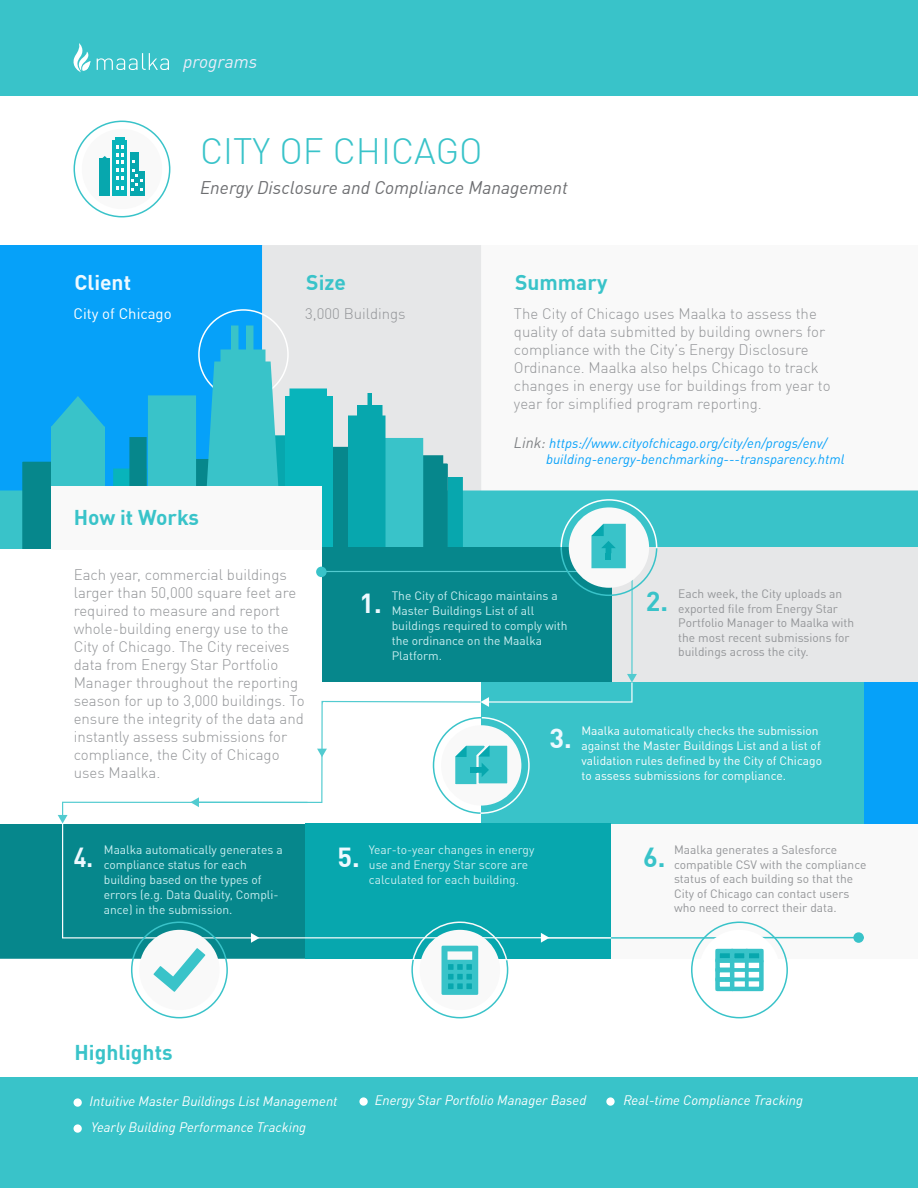
<style>
.page{position:relative;width:918px;height:1188px;background:#fff}
.page>*{position:absolute;margin:0;border:0;box-sizing:border-box;transform-origin:0 0}
.t1{font:300 36px "DIN";color:#39c3c9}
.t2{font:700 27px "DIN Offc";color:#eef9ff}
.t3{font:700 27px "DIN Offc";color:#39c3c9}
.t4{font:700 27px "DIN Offc";color:#eef9ff;scale:.86 1}
.t5{font:700 21px "DIN Offc";color:#39c3c9}
.t6{font:700 21px "DIN Offc";color:#eef9ff}
.t7{font:italic 18px "DIN Offc";color:#6d6e71}
.t8{font:italic 18px "DIN Offc";color:#ebedfa}
.t9{font:300 15px/18px "DIN Offc";color:#939598}
.t10{font:15px "DIN Offc";color:#fff}
.t11{font:italic 13.5px "DIN Offc";color:#fff}
.t12{font:italic 13.5px/16.2px "DIN Offc";color:#06a1f9}
.t13{font:12px/15px "DIN Offc";color:#caeff1}
.t14{font:12px/14.4px "DIN Offc";color:#939598}
.t15{font:12px/15px "DIN Offc";color:#fff}
.s1{font-size:15px;color:#808285}
</style>
<div class="page">
<div style="left:481px;top:245px;width:437px;height:289px;background:#f9f9f9"></div>
<div style="left:0;top:245px;width:262px;height:272px;background:#06a1f9"></div>
<div style="left:262px;top:245px;width:219px;height:265px;background:#e6e7e8"></div>
<div style="left:0;top:491px;width:918px;height:58px;background:#39c3c9"></div>
<div style="left:73px;top:120px;width:98px;height:98px;border:2px solid #39c3c9;border-radius:50%"></div>
<div style="left:82px;top:129px;width:80px;height:80px;background:#f9f9f9;border-radius:50%"></div>
<div style="left:0;top:824px;width:22px;height:135px;background:#06878c"></div>
<div style="left:611px;top:818px;width:307px;height:141px;background:#f9f9f9"></div>
<div style="left:481px;top:682px;width:437px;height:142px;background:#39c3c9"></div>
<div style="left:864px;top:682px;width:54px;height:142px;background:#06a1f9"></div>
<div style="left:0;top:0;width:918px;height:95px;background:#39c3c9"></div>
<svg style="left:73px;top:43px;width:96px;height:29px"></svg>
<div style="left:0;top:1077px;width:918px;height:111px;background:#39c3c9"></div>
<hr style="left:738px;top:937px;width:126px;height:1px;background:#39c3c9">
<hr style="left:611px;top:937px;width:127px;height:2px;background:#39c3c9">
<div style="left:853px;top:932px;width:11px;height:11px;background:#39c3c9;border-radius:50%"></div>
<div style="left:74px;top:1098px;width:8px;height:9px;background:#fff;border-radius:50%"></div>
<div style="left:359px;top:1097px;width:9px;height:9px;background:#fff;border-radius:50%"></div>
<div style="left:74px;top:1124px;width:8px;height:9px;background:#fff;border-radius:50%"></div>
<div style="left:606px;top:1097px;width:9px;height:9px;background:#fff;border-radius:50%"></div>
<div style="left:112px;top:140px;width:15px;height:55px;background:#08b4bb"></div>
<div style="left:115px;top:138px;width:10px;height:5px;background:#08b4bb"></div>
<div style="left:130px;top:152px;width:9px;height:43px;background:#07a7ae"></div>
<div style="left:137px;top:171px;width:8px;height:24px;background:#07a7ae"></div>
<svg style="left:132px;top:169px;width:10px;height:21px"></svg>
<div style="left:100px;top:158px;width:10px;height:37px;background:#07a7ae"></div>
<svg style="left:116px;top:145px;width:8px;height:35px"></svg>
<svg style="left:116px;top:186px;width:8px;height:4px"></svg>
<div style="left:612px;top:548px;width:306px;height:134px;background:#e6e7e8"></div>
<svg style="left:22px;top:326px;width:636px;height:693px"></svg>
<div style="left:691px;top:921px;width:97px;height:98px;border:2px solid #39c3c9;border-radius:50%"></div>
<div style="left:699px;top:930px;width:81px;height:80px;background:#fff;border-radius:50%"></div>
<div style="left:718px;top:951px;width:14px;height:10px;background:#07a7ae"></div>
<div style="left:715px;top:949px;width:19px;height:14px;border:4px solid #39c3c9"></div>
<div style="left:732px;top:951px;width:15px;height:10px;background:#07a7ae"></div>
<div style="left:730px;top:949px;width:19px;height:14px;border:4px solid #39c3c9"></div>
<div style="left:747px;top:951px;width:14px;height:10px;background:#07a7ae"></div>
<div style="left:745px;top:949px;width:19px;height:14px;border:4px solid #39c3c9"></div>
<div style="left:715px;top:958px;width:19px;height:14px;border:4px solid #39c3c9"></div>
<div style="left:715px;top:968px;width:19px;height:14px;border:4px solid #39c3c9"></div>
<div style="left:715px;top:977px;width:19px;height:14px;border:4px solid #39c3c9"></div>
<svg style="left:728px;top:956px;width:36px;height:36px"></svg>
<svg style="left:732px;top:968px;width:29px;height:4px"></svg>
<hr style="left:732px;top:978px;width:29px;height:3px;background:#39c3c9">
<hr style="left:745px;top:960px;width:4px;height:29px;background:#39c3c9">
<div style="left:316px;top:567px;width:11px;height:10px;background:#39c3c9;border-radius:50%"></div>
<p class="t8" style="left:183px;top:50px;width:76px">programs</p>
<h1 class="t1" style="left:200px;top:129px;width:284px">CITY OF CHICAGO</h1>
<p class="t7" style="left:200px;top:177px;width:369px">Energy Disclosure and Compliance Management</p>
<h3 class="t6" style="left:75px;top:268px;width:58px">Client</h3>
<p class="t10" style="left:74px;top:304px;width:100px">City of Chicago</p>
<h3 class="t5" style="left:306px;top:268px;width:41px">Size</h3>
<p class="t9" style="left:305px;top:305px;width:102px">3,000 Buildings</p>
<h3 class="t5" style="left:515px;top:268px;width:94px">Summary</h3>
<p class="t9" style="left:514px;top:305px;width:318px">The City of Chicago uses Maalka to assess the quality of data submitted by building owners for compliance with the City’s Energy Disclosure Ordinance. Maalka also helps Chicago to track changes in energy use for buildings from year to year for simplified program reporting.</p>
<p class="t12" style="left:546px;top:435px;width:300px;text-indent:-32px"><span class="s1">Link:</span> https://www.cityofchicago.org/city/en/progs/env/ building-energy-benchmarking---transparency.html</p>
<h3 class="t5" style="left:74px;top:504px;width:127px">How it Works</h3>
<p class="t9" style="left:74px;top:565px;width:232px">Each year, commercial buildings larger than 50,000 square feet are required to measure and report whole-building energy use to the<br>City of Chicago. The City receives data from Energy Star Portfolio<br>Manager throughout the reporting season for up to 3,000 buildings. To ensure the integrity of the data and instantly assess submissions for compliance, the City of Chicago uses Maalka.</p>
<h2 class="t2" style="left:359px;top:585px;width:24px">1.</h2>
<p class="t14" style="left:678px;top:587px;width:178px">Each week, the City uploads an exported file from Energy Star<br>Portfolio Manager to Maalka with the most recent submissions for buildings across the city.</p>
<p class="t13" style="left:392px;top:588px;width:177px">The City of Chicago maintains a<br>Master Buildings List of all buildings required to comply with the ordinance on the Maalka<br>Platform.</p>
<h2 class="t3" style="left:646px;top:584px;width:24px">2.</h2>
<h2 class="t2" style="left:550px;top:721px;width:24px">3.</h2>
<p class="t15" style="left:581px;top:724px;width:242px">Maalka automatically checks the submission against the Master Buildings List and a list of validation rules defined by the City of Chicago to assess submissions for compliance.</p>
<h2 class="t4" style="left:74px;top:840px;width:24px">4.</h2>
<p class="t14" style="left:674px;top:843px;width:194px">Maalka generates a Salesforce compatible CSV with the compliance status of each building so that the<br>City of Chicago can contact users who need to correct their data.</p>
<p class="t13" style="left:104px;top:843px;width:180px">Maalka automatically generates a compliance status for each building based on the types of errors (e.g. Data Quality, Compli&shy;ance) in the submission.</p>
<p class="t13" style="left:369px;top:843px;width:167px">Year-to-year changes in energy use and Energy Star score are calculated for each building.</p>
<h2 class="t2" style="left:338px;top:840px;width:24px">5.</h2>
<h2 class="t3" style="left:643px;top:840px;width:24px">6.</h2>
<h3 class="t5" style="left:75px;top:1038px;width:100px">Highlights</h3>
<p class="t11" style="left:90px;top:1093px;width:249px">Intuitive Master Buildings List Management</p>
<p class="t11" style="left:375px;top:1092px;width:213px">Energy Star Portfolio Manager Based</p>
<p class="t11" style="left:91px;top:1119px;width:217px">Yearly Building Performance Tracking</p>
<p class="t11" style="left:623px;top:1092px;width:181px">Real-time Compliance Tracking</p>
</div>
